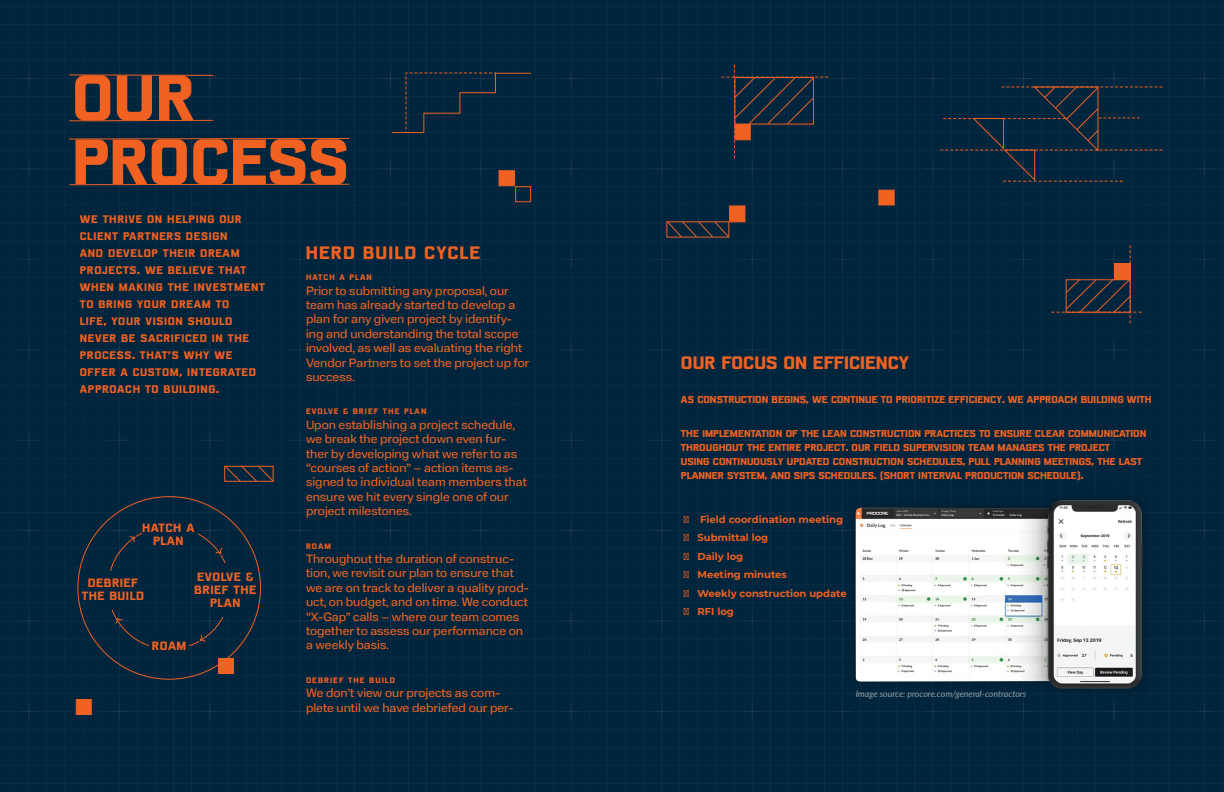
<style>
.page{position:relative;width:1224px;height:792px;background:#00253c}
.page>*{position:absolute;margin:0;border:0;box-sizing:border-box;transform-origin:0 0}
.t1{font:700 64px/64px "BN Kragen";color:#f16122}
.t2{font:700 18px "BN Kragen";color:#f16122}
.t3{font:700 18px "BN Kragen";letter-spacing:.06em;color:#f16122}
.t4{font:12px/14.4px "Normalidad Text";color:#f16122}
.t5{font:700 12px/13px "BN Kragen";letter-spacing:.04em;color:#f16122;text-align:center}
.t6{font:700 11px/17px "BN Kragen";letter-spacing:.06em;color:#f16122}
.t7{font:700 10px/14px "BN Kragen";color:#f16122}
.t8{font:700 10px/18.5px "Montserrat";color:#f16122}
.t9{font:italic 8.7px "Lato";color:#96a0a3}
.t10{font:700 8px "BN Kragen";letter-spacing:.125em;color:#f16122}
.s1{font-family:"Normalidad Text";font-weight:400}
</style>
<div class="page">
<svg style="left:68px;top:74px;width:146px;height:2px"></svg>
<svg style="left:68px;top:137px;width:282px;height:3px"></svg>
<svg style="left:68px;top:119px;width:146px;height:3px"></svg>
<svg style="left:68px;top:183px;width:282px;height:3px"></svg>
<div style="left:218px;top:658px;width:16px;height:16px;background:#f16122"></div>
<div style="left:76px;top:699px;width:16px;height:16px;background:#f16122;border:1px solid #f16122"></div>
<div style="left:499px;top:170px;width:16px;height:16px;background:#f16122;border:1px solid #f16122"></div>
<div style="left:515px;top:186px;width:16px;height:16px;border:1px solid #f16122"></div>
<svg style="left:223px;top:464px;width:52px;height:19px"></svg>
<div style="left:142px;top:523px;width:56px;height:17px;background:#00253d"></div>
<div style="left:213px;top:563px;width:40px;height:53px;background:#00253d"></div>
<div style="left:93px;top:571px;width:39px;height:38px;background:#00253d"></div>
<div style="left:149px;top:630px;width:40px;height:26px;background:#00253d"></div>
<svg style="left:214px;top:547px;width:10px;height:10px"></svg>
<svg style="left:128px;top:533px;width:10px;height:11px"></svg>
<svg style="left:114px;top:615px;width:10px;height:10px"></svg>
<svg style="left:197px;top:634px;width:10px;height:9px"></svg>
<svg style="left:391px;top:72px;width:141px;height:62px;background:#09273b"></svg>
<div style="left:844px;top:489px;width:310px;height:211px;background:#00243b"></div>
<img style="left:856px;top:500px;width:286px;height:188px">
<div style="left:878px;top:190px;width:17px;height:15px;background:#f16122;border:1px solid #f16122"></div>
<div style="left:729px;top:205px;width:16px;height:17px;background:#f16122;border:1px solid #f16122"></div>
<svg style="left:666px;top:220px;width:64px;height:18px"></svg>
<svg style="left:722px;top:65px;width:106px;height:93px;background:#152a3a"></svg>
<svg style="left:940px;top:85px;width:222px;height:97px;background:#0c283b"></svg>
<svg style="left:1051px;top:245px;width:91px;height:78px;background:#182b39"></svg>
<h1 class="t1" style="left:72px;top:65px;width:278px">OUR<br>PROCESS</h1>
<p class="t6" style="left:80px;top:210px;width:187px">WE THRIVE ON HELPING OUR<br>CLIENT PARTNERS DESIGN<br>AND DEVELOP THEIR DREAM<br>PROJECTS. WE BELIEVE THAT<br>WHEN MAKING THE INVESTMENT<br>TO BRING YOUR DREAM TO<br>LIFE, YOUR VISION SHOULD<br>NEVER BE SACRIFICED IN THE<br>PROCESS. THAT’S WHY WE<br>OFFER A CUSTOM, INTEGRATED<br>APPROACH TO BUILDING.</p>
<h2 class="t3" style="left:306px;top:241px;width:176px">HERD BUILD CYCLE</h2>
<p class="t10" style="left:306px;top:272px;width:67px">HATCH A PLAN</p>
<p class="t4" style="left:306px;top:283px;width:225px">Prior to submitting any proposal, our team has already started to develop a plan for any given project by identify&shy;ing and understanding the total scope involved, as well as evaluating the right Vendor Partners to set the project up for success.</p>
<p class="t10" style="left:306px;top:407px;width:122px">EVOLVE &amp; BRIEF THE PLAN</p>
<p class="t4" style="left:306px;top:417px;width:222px">Upon establishing a project schedule, we break the project down even fur&shy;ther by developing what we refer to as “courses of action” – action items as&shy;signed to individual team members that ensure we hit every single one of our project milestones.</p>
<p class="t10" style="left:306px;top:541px;width:26px">ROAM</p>
<p class="t4" style="left:306px;top:551px;width:224px">Throughout the duration of construc&shy;tion, we revisit our plan to ensure that we are on track to deliver a quality prod&shy;uct, on budget, and on time. We conduct “X-Gap” calls – where our team comes together to assess our performance on a weekly basis.</p>
<p class="t10" style="left:306px;top:675px;width:91px">DEBRIEF THE BUILD</p>
<p class="t4" style="left:306px;top:685px;width:209px">We don’t view our projects as com&shy;plete until we have debriefed our per-</p>
<p class="t5" style="left:142px;top:521px;width:54px">HATCH A<br>PLAN</p>
<p class="t5" style="left:194px;top:570px;width:63px">EVOLVE &amp;<br>BRIEF THE<br>PLAN</p>
<p class="t5" style="left:82px;top:576px;width:64px">DEBRIEF<br>THE BUILD</p>
<p class="t5" style="left:152px;top:639px;width:36px">ROAM</p>
<h2 class="t2" style="left:681px;top:352px;width:230px">OUR FOCUS ON EFFICIENCY</h2>
<p class="t7" style="left:681px;top:393px;width:472px">AS CONSTRUCTION BEGINS, WE CONTINUE TO PRIORITIZE EFFICIENCY. WE APPROACH BUILDING WITH</p>
<p class="t7" style="left:681px;top:427px;width:467px">THE IMPLEMENTATION OF THE LEAN CONSTRUCTION PRACTICES TO ENSURE CLEAR COMMUNICATION THROUGHOUT THE ENTIRE PROJECT. OUR FIELD SUPERVISION TEAM MANAGES THE PROJECT<br>USING CONTINUOUSLY UPDATED CONSTRUCTION SCHEDULES, PULL PLANNING MEETINGS, THE LAST PLANNER SYSTEM, AND SIPS SCHEDULES. (SHORT INTERVAL PRODUCTION SCHEDULE).</p>
<p class="t8" style="left:684px;top:509px;width:164px"><span class="s1">҇</span> Field coordination meeting <span class="s1">҇</span> Submittal log<br><span class="s1">҇</span> Daily log<br><span class="s1">҇</span> Meeting minutes<br><span class="s1">҇</span> Weekly construction update <span class="s1">҇</span> RFI log</p>
<p class="t9" style="left:856px;top:688px;width:172px">Image source: procore.com/general-contractors</p>
</div>
